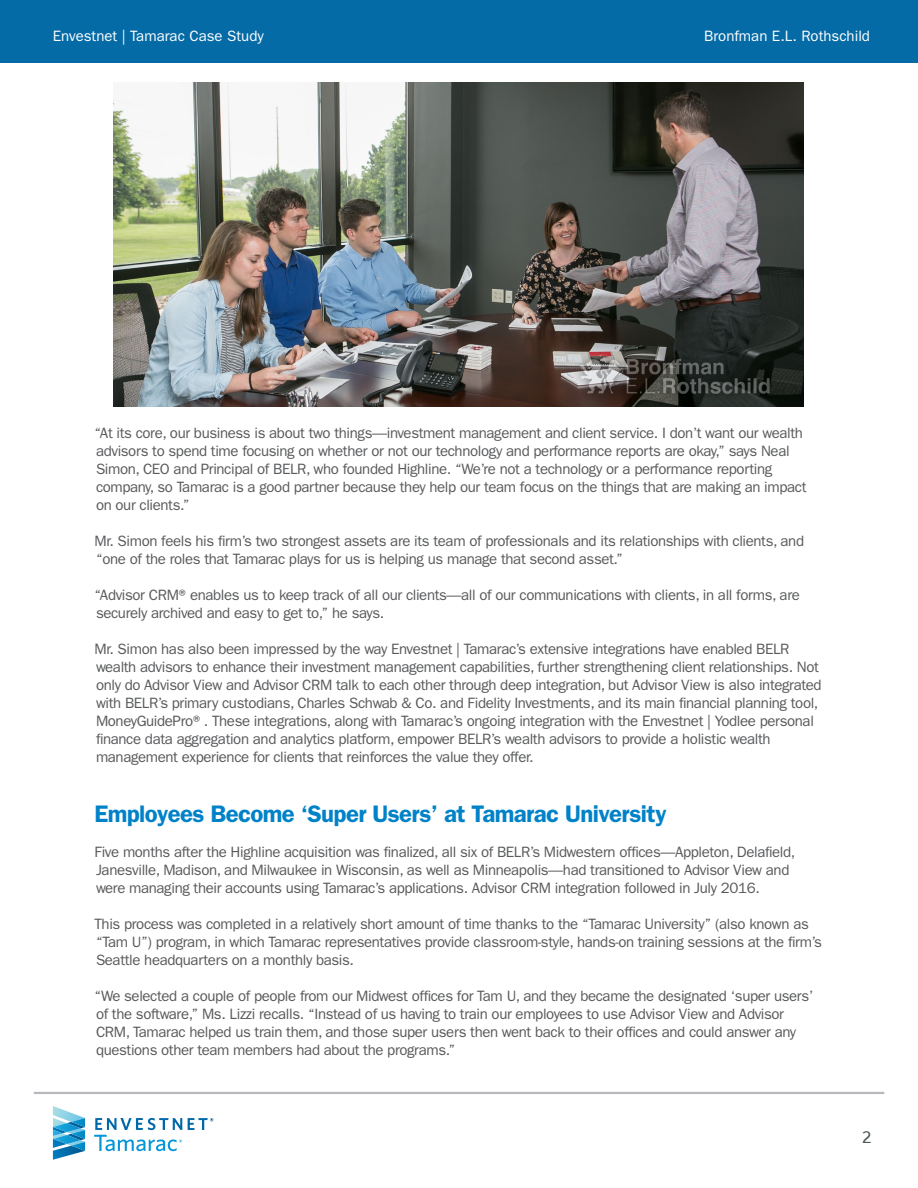
<style>
.page{position:relative;width:918px;height:1188px;background:#fff}
.page>*{position:absolute;margin:0;border:0;box-sizing:border-box;transform-origin:0 0}
.Paragraph_Style_1{font:600 24px "Franklin Gothic";letter-spacing:-.025em;color:#0082c8}
.t1{font:18px "Slate W01";color:#4f5759}
.Paragraph_Style_1-2{font:15px/18px "Franklin Gothic";letter-spacing:-.025em;color:#58595b}
.t2{font:15px "Franklin Gothic";color:#fff}
</style>
<div class="page">
<svg style="left:53px;top:1106px;width:32px;height:54px"></svg>
<svg style="left:188px;top:1118px;width:25px;height:12px"></svg>
<svg style="left:94px;top:1118px;width:88px;height:33px"></svg>
<div style="left:0;top:0;width:918px;height:63px;background:#056ba6"></div>
<hr style="left:34px;top:1092px;width:850px;height:2px;background:#b8b9bc">
<img style="left:113px;top:83px;width:690px;height:324px">
<p class="t2" style="left:53px;top:27px;width:212px">Envestnet | Tamarac Case Study</p>
<p class="t2" style="left:704px;top:27px;width:167px">Bronfman E.L. Rothschild</p>
<p class="Paragraph_Style_1-2" style="left:94px;top:424px;width:713px">“At its core, our business is about two things—investment management and client service. I don’t want our wealth advisors to spend time focusing on whether or not our technology and performance reports are okay,” says Neal Simon, CEO and Principal of BELR, who founded Highline. “We’re not a technology or a performance reporting company, so Tamarac is a good partner because they help our team focus on the things that are making an impact on our clients.”</p>
<p class="Paragraph_Style_1-2" style="left:94px;top:532px;width:711px">Mr. Simon feels his firm’s two strongest assets are its team of professionals and its relationships with clients, and “one of the roles that Tamarac plays for us is helping us manage that second asset.”</p>
<p class="Paragraph_Style_1-2" style="left:94px;top:586px;width:707px">“Advisor CRM®enables us to keep track of all our clients—all of our communications with clients, in all forms, are securely archived and easy to get to,” he says.</p>
<p class="Paragraph_Style_1-2" style="left:94px;top:640px;width:729px">Mr. Simon has also been impressed by the way Envestnet | Tamarac’s extensive integrations have enabled BELR wealth advisors to enhance their investment management capabilities, further strengthening client relationships. Not only do Advisor View and Advisor CRM talk to each other through deep integration, but Advisor View is also integrated with BELR’s primary custodians, Charles Schwab &amp; Co. and Fidelity Investments, and its main financial planning tool, MoneyGuidePro®. These integrations, along with Tamarac’s ongoing integration with the Envestnet | Yodlee personal finance data aggregation and analytics platform, empower BELR’s wealth advisors to provide a holistic wealth management experience for clients that reinforces the value they offer.</p>
<p class="Paragraph_Style_1" style="left:94px;top:800px;width:574px">Employees Become ‘Super Users’ at Tamarac University</p>
<p class="Paragraph_Style_1-2" style="left:94px;top:843px;width:702px">Five months after the Highline acquisition was finalized, all six of BELR’s Midwestern offices—Appleton, Delafield,<br>Janesville, Madison, and Milwaukee in Wisconsin, as well as Minneapolis—had transitioned to Advisor View and were managing their accounts using Tamarac’s applications. Advisor CRM integration followed in July 2016.</p>
<p class="Paragraph_Style_1-2" style="left:94px;top:915px;width:729px">This process was completed in a relatively short amount of time thanks to the “Tamarac University” (also known as “Tam U”) program, in which Tamarac representatives provide classroom-style, hands-on training sessions at the firm’s<br>Seattle headquarters on a monthly basis.</p>
<p class="Paragraph_Style_1-2" style="left:94px;top:987px;width:721px">“We selected a couple of people from our Midwest offices for Tam U, and they became the designated ‘super users’ of the software,” Ms. Lizzi recalls. “Instead of us having to train our employees to use Advisor View and Advisor CRM, Tamarac helped us train them, and those super users then went back to their offices and could answer any questions other team members had about the programs.”</p>
<p class="t1" style="left:862px;top:1128px;width:11px">2</p>
</div>
